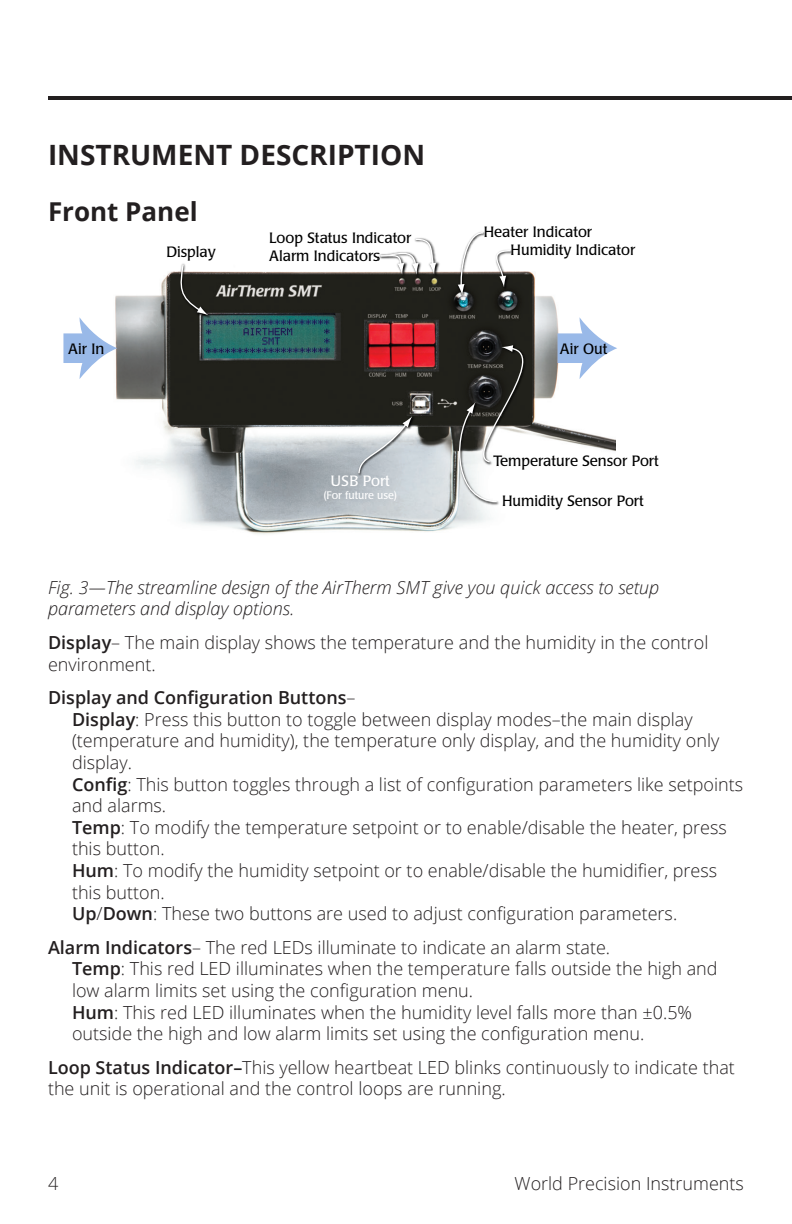
<style>
.page{position:relative;width:792px;height:1224px;background:#fff}
.page>*{position:absolute;margin:0;border:0;box-sizing:border-box;transform-origin:0 0}
.Heading_1{font:700 28px "Open Sans";color:#231f20}
.Heading_2{font:700 26px "Open Sans";color:#231f20}
.Body_Text{font:300 18px/21.6px "Open Sans";color:#231f20}
.t1{font:italic 300 18px/21.6px "Open Sans";color:#231f20}
.Body_Text-2{font:600 18px "Open Sans";color:#231f20}
.t2{font:14.8px/17.8px "Laudatio BQ";color:#000}
.t3{font:14.8px "Laudatio BQ";color:#fff}
.t4{font:10.8px "Laudatio BQ";color:#fff}
.s1{font-weight:600}
.s2{font-weight:300}
</style>
<div class="page">
<hr style="left:48px;top:96px;width:744px;height:4px;background:#231f20">
<img style="left:79px;top:271px;width:537px;height:263px">
<div style="left:558px;top:333px;width:35px;height:30px;background:#99b9e8"></div>
<svg style="left:580px;top:317px;width:37px;height:62px"></svg>
<div style="left:63px;top:333px;width:30px;height:30px;background:#99b9e8"></div>
<svg style="left:80px;top:317px;width:37px;height:62px"></svg>
<img style="left:179px;top:271px;width:34px;height:48px">
<svg style="left:178px;top:263px;width:30px;height:52px"></svg>
<img style="left:378px;top:271px;width:36px;height:8px">
<img style="left:414px;top:259px;width:26px;height:20px">
<img style="left:379px;top:275px;width:29px;height:4px">
<svg style="left:379px;top:238px;width:57px;height:37px"></svg>
<img style="left:456px;top:271px;width:31px;height:29px">
<img style="left:512px;top:250px;width:3px;height:41px">
<svg style="left:458px;top:232px;width:54px;height:64px"></svg>
<img style="left:457px;top:503px;width:44px;height:3px">
<svg style="left:451px;top:345px;width:104px;height:158px"></svg>
<img style="left:356px;top:414px;width:60px;height:64px">
<svg style="left:358px;top:416px;width:54px;height:59px"></svg>
<p class="Heading_1" style="left:48px;top:135px;width:379px">INSTRUMENT DESCRIPTION</p>
<p class="Heading_2" style="left:48px;top:193px;width:151px">Front Panel</p>
<p class="t2" style="left:166px;top:244px;width:51px">Display</p>
<p class="t2" style="left:269px;top:230px;width:144px">Loop Status Indicator<br>Alarm Indicators</p>
<p class="t2" style="left:511px;top:223px;width:126px;text-indent:-27px">Heater Indicator<br>Humidity Indicator</p>
<p class="t2" style="left:68px;top:340px;width:38px">Air In</p>
<p class="t2" style="left:560px;top:340px;width:49px">Air Out</p>
<p class="t3" style="left:331px;top:473px;width:61px">USB Port</p>
<p class="t4" style="left:324px;top:490px;width:74px">(For future use)</p>
<p class="t2" style="left:493px;top:452px;width:167px">Temperature Sensor Port</p>
<p class="t2" style="left:502px;top:492px;width:143px">Humidity Sensor Port</p>
<p class="t1" style="left:48px;top:576px;width:613px">Fig. 3—The streamline design of the AirTherm SMT give you quick access to setup parameters and display options.</p>
<p class="Body_Text" style="left:48px;top:631px;width:662px"><span class="s1">Display</span>– The main display shows the temperature and the humidity in the control environment.</p>
<p class="Body_Text-2" style="left:48px;top:685px;width:309px">Display and Configuration Buttons<span class="s2">–</span></p>
<p class="Body_Text" style="left:72px;top:708px;width:649px"><span class="s1">Display</span>: Press this button to toggle between display modes–the main display (temperature and humidity), the temperature only display, and the humidity only display.</p>
<p class="Body_Text" style="left:72px;top:773px;width:673px"><span class="s1">Config</span>: This button toggles through a list of configuration parameters like setpoints and alarms.</p>
<p class="Body_Text" style="left:72px;top:816px;width:656px"><span class="s1">Temp</span>: To modify the temperature setpoint or to enable/disable the heater, press this button.</p>
<p class="Body_Text" style="left:72px;top:859px;width:647px"><span class="s1">Hum</span>: To modify the humidity setpoint or to enable/disable the humidifier, press this button.</p>
<p class="Body_Text" style="left:72px;top:902px;width:607px"><span class="s1">Up</span>/<span class="s1">Down</span>: These two buttons are used to adjust configuration parameters.</p>
<p class="Body_Text" style="left:48px;top:936px;width:564px"><span class="s1">Alarm Indicators</span>– The red LEDs illuminate to indicate an alarm state.</p>
<p class="Body_Text" style="left:72px;top:958px;width:647px"><span class="s1">Temp</span>: This red LED illuminates when the temperature falls outside the high and low alarm limits set using the configuration menu.</p>
<p class="Body_Text" style="left:72px;top:1001px;width:622px"><span class="s1">Hum</span>: This red LED illuminates when the humidity level falls more than ±0.5% outside the high and low alarm limits set using the configuration menu.</p>
<p class="Body_Text" style="left:48px;top:1056px;width:688px"><span class="s1">Loop Status Indicator–</span>This yellow heartbeat LED blinks continuously to indicate that the unit is operational and the control loops are running.</p>
<p class="Body_Text" style="left:48px;top:1172px;width:12px">4</p>
<p class="Body_Text" style="left:515px;top:1172px;width:231px">World Precision Instruments</p>
</div>
